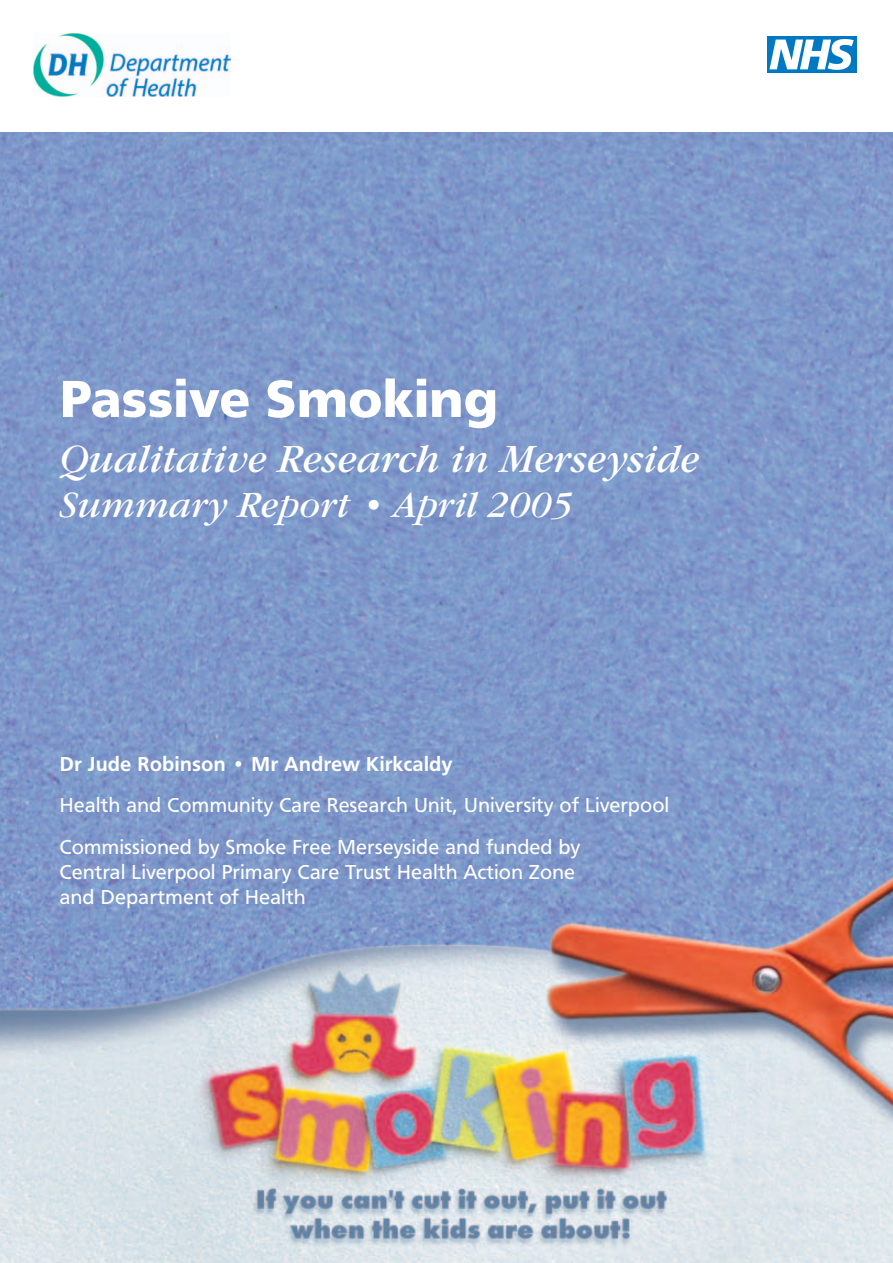
<style>
.page{position:relative;width:893px;height:1263px;background:#fff}
.page>*{position:absolute;margin:0;border:0;box-sizing:border-box;transform-origin:0 0}
.t1{font:700 54px "Frutus T";color:#fff}
.t2{font:italic 39px "Garamond Itc T";color:#fff}
.t3{font:italic 36px "Garamond Itc T";color:#fff}
.t4{font:21px/41.2px "Frutus T";color:#fff}
.t5{font:500 21px "Frutus T";color:#fff}
</style>
<div class="page">
<img style="left:0;top:133px;width:893px;height:1130px">
<img style="left:767px;top:36px;width:90px;height:36px">
<img style="left:34px;top:34px;width:197px;height:62px">
<h1 class="t1" style="left:60px;top:367px;width:440px">Passive Smoking</h1>
<h2 class="t2" style="left:60px;top:435px;width:641px">Qualitative Research in Merseyside</h2>
<h3 class="t3" style="left:60px;top:483px;width:515px">Summary Report • April 2005</h3>
<p class="t5" style="left:60px;top:751px;width:395px">Dr Jude Robinson • Mr Andrew Kirkcaldy</p>
<p class="t4" style="left:60px;top:784px;width:611px">Health and Community Care Research Unit, University of Liverpool<br>Commissioned by Smoke Free Merseyside and funded by</p>
<p class="t4" style="left:60px;top:859px;width:517px;line-height:25.2px">Central Liverpool Primary Care Trust Health Action Zone and Department of Health</p>
</div>
